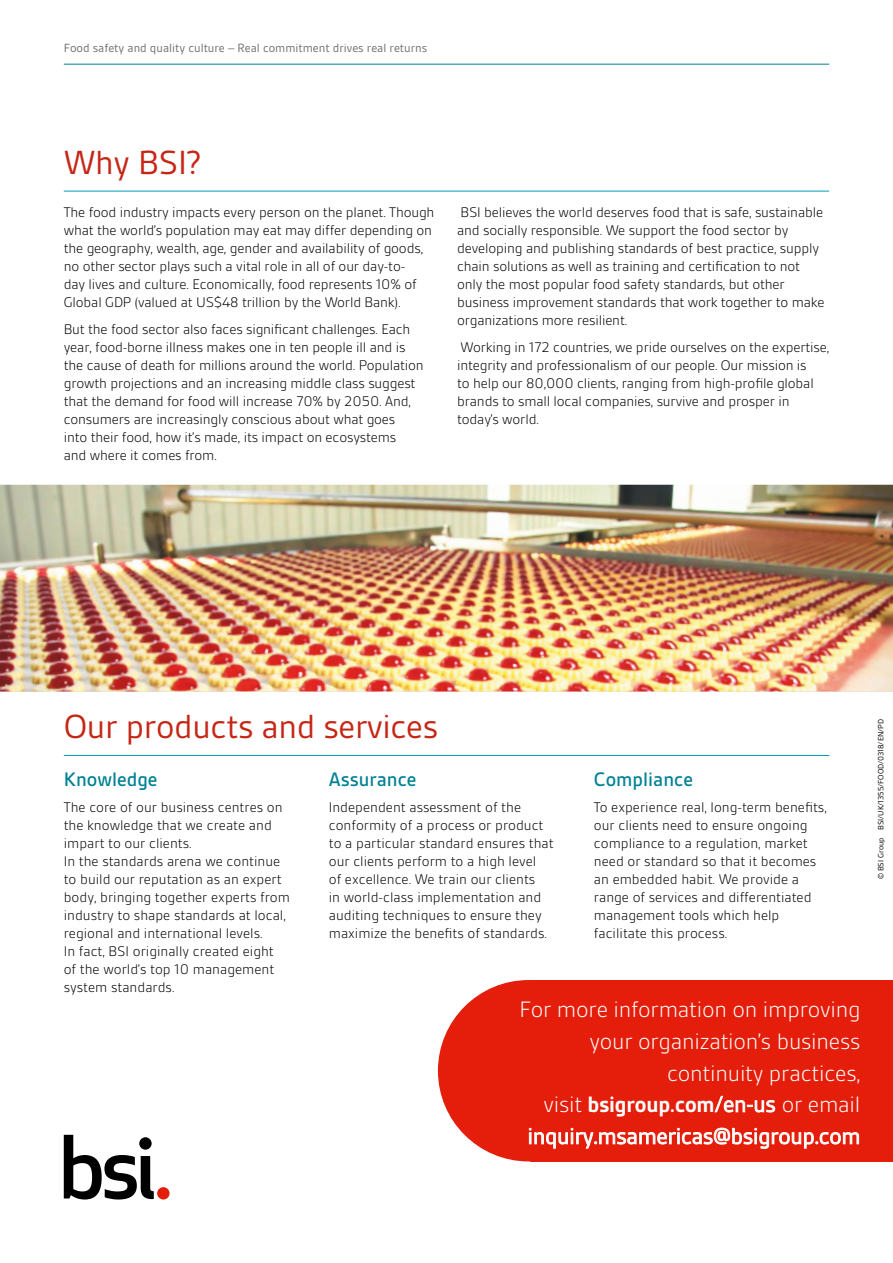
<style>
.page{position:relative;width:893px;height:1263px;background:#fff}
.page>*{position:absolute;margin:0;border:0;box-sizing:border-box;transform-origin:0 0}
.t1{font:36px "BSI Gesta";letter-spacing:-.01em;color:#c62615}
.t2{font:300 24px/31.7px "BSI Gesta";letter-spacing:-.01em;color:#fff;text-align:right}
.t3{font:500 21px "BSI Gesta";color:#008294}
.t4{font:300 15px/18px "BSI Gesta";letter-spacing:-.01em;color:#000}
.t5{font:12.75px "BSI Gesta";color:#6e6e6e}
.t6{font:8.25px "BSI Gesta";letter-spacing:-.005em;color:#000}
.s1{font-weight:700}
.s2{font-weight:400}
</style>
<div class="page">
<hr style="left:64px;top:64px;width:765px;height:1px;background:#007e91">
<svg style="left:64px;top:1135px;width:90px;height:64px"></svg>
<div style="left:157px;top:1187px;width:13px;height:12px;background:#e41e0a;border-radius:50%"></div>
<img style="left:0;top:485px;width:893px;height:206px">
<hr style="left:64px;top:755px;width:765px;height:1px;background:#009eb5">
<hr style="left:64px;top:191px;width:765px;height:1px;background:#009eb5">
<div style="left:438px;top:980px;width:181px;height:181px;background:#e41e0a;border-radius:50%"></div>
<div style="left:530px;top:980px;width:363px;height:181px;background:#e41e0a"></div>
<p class="t5" style="left:64px;top:41px;width:365px">Food safety and quality culture – Real commitment drives real returns</p>
<h1 class="t1" style="left:64px;top:144px;width:139px">Why BSI?</h1>
<p class="t4" style="left:64px;top:204px;width:372px">The food industry impacts every person on the planet. Though what the world’s population may eat may differ depending on the geography, wealth, age, gender and availability of goods, no other sector plays such a vital role in all of our day-to-<br>day lives and culture. Economically, food represents 10% of Global GDP (valued at US$48 trillion by the World Bank).</p>
<p class="t4" style="left:64px;top:320px;width:361px">But the food sector also faces significant challenges. Each year, food-borne illness makes one in ten people ill and is the cause of death for millions around the world. Population growth projections and an increasing middle class suggest that the demand for food will increase 70% by 2050. And, consumers are increasingly conscious about what goes<br>into their food, how it’s made, its impact on ecosystems<br>and where it comes from.</p>
<p class="t4" style="left:457px;top:204px;width:369px">BSI believes the world deserves food that is safe, sustainable and socially responsible. We support the food sector by developing and publishing standards of best practice, supply chain solutions as well as training and certification to not only the most popular food safety standards, but other business improvement standards that work together to make organizations more resilient.</p>
<p class="t4" style="left:457px;top:338px;width:374px">Working in 172 countries, we pride ourselves on the expertise, integrity and professionalism of our people. Our mission is<br>to help our 80,000 clients, ranging from high-profile global brands to small local companies, survive and prosper in today’s world.</p>
<h1 class="t1" style="left:64px;top:708px;width:376px">Our products and services</h1>
<h3 class="t3" style="left:64px;top:768px;width:95px">Knowledge</h3>
<p class="t4" style="left:64px;top:799px;width:228px">The core of our business centres on the knowledge that we create and impart to our clients.<br>In the standards arena we continue to build our reputation as an expert body, bringing together experts from industry to shape standards at local, regional and international levels.<br>In fact, BSI originally created eight of the world’s top 10 management system standards.</p>
<h3 class="t3" style="left:329px;top:768px;width:89px">Assurance</h3>
<p class="t4" style="left:329px;top:799px;width:226px">Independent assessment of the conformity of a process or product to a particular standard ensures that our clients perform to a high level<br>of excellence. We train our clients<br>in world-class implementation and auditing techniques to ensure they maximize the benefits of standards.</p>
<h3 class="t3" style="left:594px;top:768px;width:101px">Compliance</h3>
<p class="t4" style="left:594px;top:799px;width:234px">To experience real, long-term benefits, our clients need to ensure ongoing compliance to a regulation, market need or standard so that it becomes an embedded habit. We provide a range of services and differentiated management tools which help facilitate this process.</p>
<h2 class="t2" style="left:520px;top:993px;width:342px">For more information on improving your organization’s business continuity practices,<br>visit <span class="s1">bsigroup.com</span><span class="s2">/en-us</span> or email <span class="s2">inquiry.msamericas@bsigroup.com</span></h2>
<p class="t6" style="left:877px;top:879px;width:161px;rotate:-90deg">© BSI Group BSI/UK/1355/FOOD/0318/EN/PD</p>
</div>
